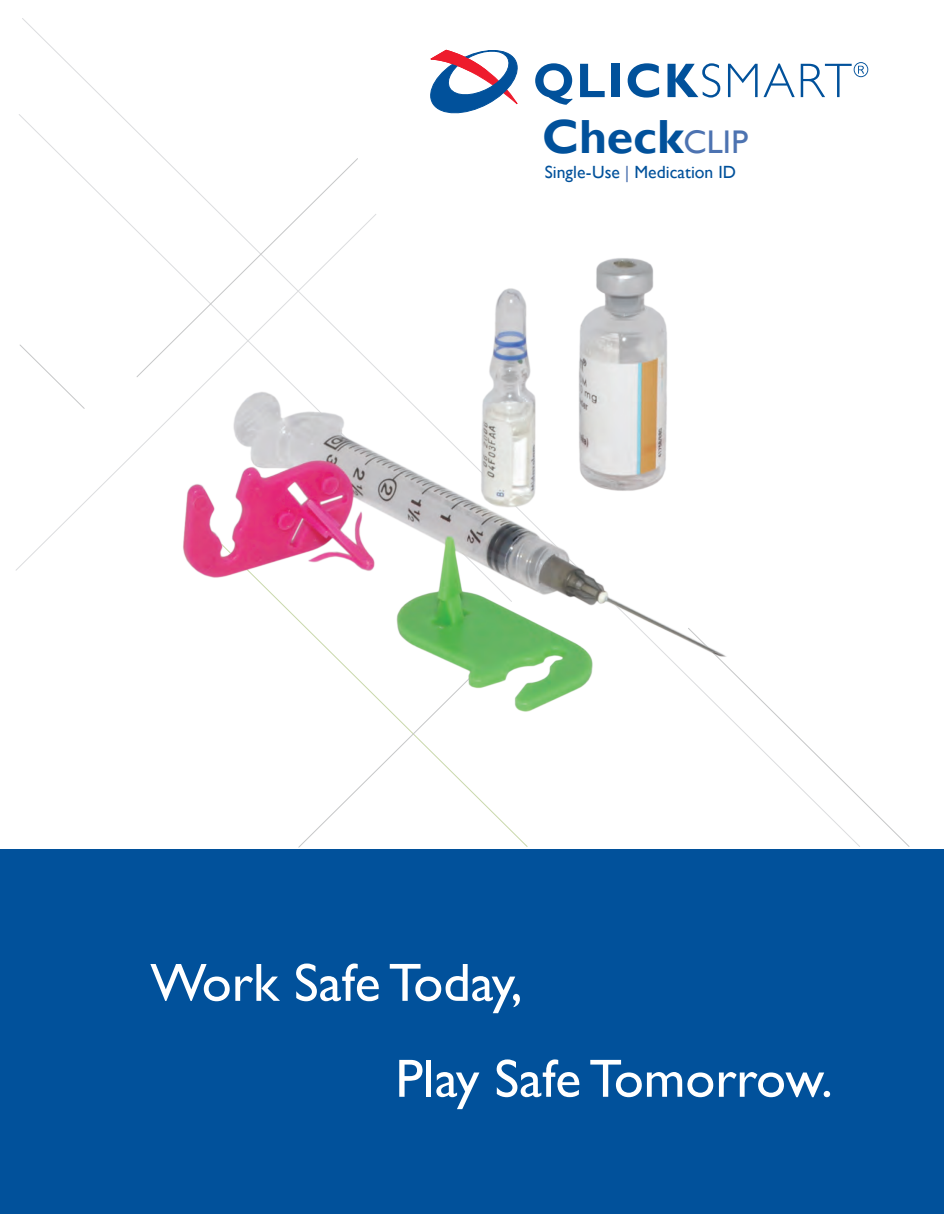
<style>
.page{position:relative;width:944px;height:1214px;background:#fff}
.page>*{position:absolute;margin:0;border:0;box-sizing:border-box;transform-origin:0 0}
.t1{font:54px/95.8px "Gill Sans";color:#fff}
.t2{font:700 47.85px "Gill Sans";color:#01519b}
.t3{font:17.7px "Gill Sans";letter-spacing:.005em;color:#01519b}
.s1{font-weight:400;font-size:32.7px;color:#4d73b1}
.s2{color:#4d73b1}
</style>
<div class="page">
<div style="left:0;top:849px;width:944px;height:365px;background:#01519b"></div>
<svg style="left:723px;top:666px;width:187px;height:181px"></svg>
<svg style="left:298px;top:712px;width:222px;height:136px"></svg>
<svg style="left:136px;top:157px;width:222px;height:220px"></svg>
<svg style="left:20px;top:344px;width:65px;height:65px"></svg>
<svg style="left:430px;top:49px;width:88px;height:65px"></svg>
<svg style="left:535px;top:63px;width:37px;height:42px"></svg>
<svg style="left:580px;top:64px;width:24px;height:33px"></svg>
<div style="left:611px;top:64px;width:8px;height:33px;background:#01519b"></div>
<svg style="left:627px;top:63px;width:32px;height:35px"></svg>
<svg style="left:667px;top:63px;width:53px;height:35px"></svg>
<svg style="left:728px;top:64px;width:29px;height:33px"></svg>
<svg style="left:763px;top:64px;width:31px;height:33px"></svg>
<svg style="left:800px;top:62px;width:68px;height:35px"></svg>
<img style="left:182px;top:218px;width:545px;height:494px">
<p class="t2" style="left:542px;top:108px;width:207px">Check<span class="s1">CLIP</span></p>
<p class="t3" style="left:544px;top:162px;width:193px">Single-Use <span class="s2">|</span> Medication ID</p>
<p class="t1" style="left:395px;top:935px;width:439px;text-indent:-245px">Work Safe Today,<br>Play Safe Tomorrow.</p>
</div>
